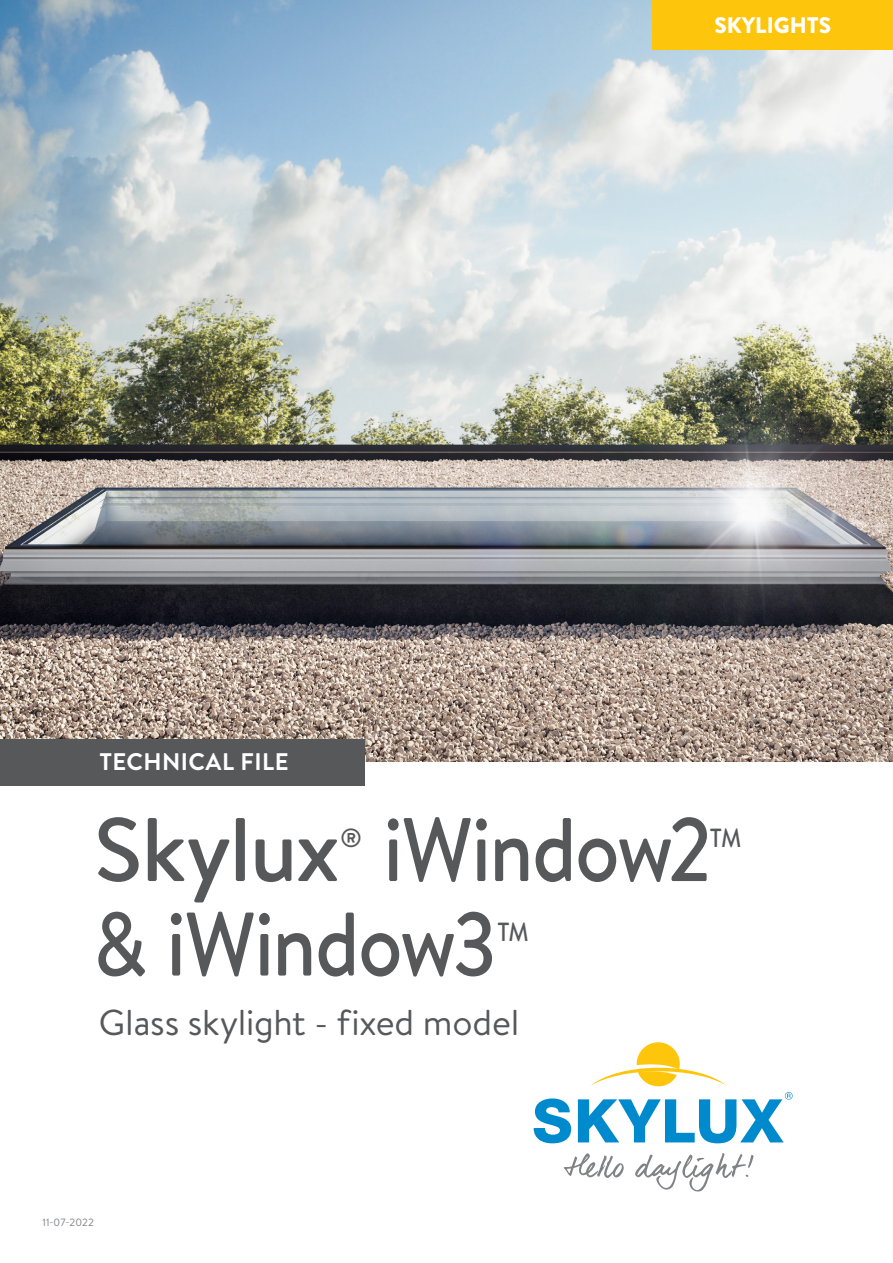
<style>
.page{position:relative;width:893px;height:1263px;background:#fff}
.page>*{position:absolute;margin:0;border:0;box-sizing:border-box;transform-origin:0 0}
.Titel_1_A{font:500 90px "Brandon Text";letter-spacing:-.015em;color:#57585a;scale:.89 1}
.Titel_1_A-2{font:500 90px "Brandon Text";letter-spacing:-.015em;color:#57585a}
.Titel_1_B{font:36px "Brandon Text";letter-spacing:-.01em;color:#57585a}
.Titel_1_A-3{font:500 26.25px "Brandon Text";color:#57585a;scale:.89 1}
.Titel_1_A-4{font:500 26.25px "Brandon Text";color:#57585a}
.t1{font:700 24px "Brandon Text";letter-spacing:.02em;color:#fff}
.t2{font:900 22.5px "Brandon Text";color:#fff}
.t3{font:10.5px "Brandon Text";color:#808285}
</style>
<div class="page">
<img style="left:0;top:0;width:893px;height:761px">
<div style="left:0;top:739px;width:365px;height:46px;background:#57585a"></div>
<div style="left:653px;top:0;width:240px;height:50px;background:#fec50d"></div>
<svg style="left:534px;top:1098px;width:37px;height:45px"></svg>
<svg style="left:591px;top:1042px;width:136px;height:44px"></svg>
<svg style="left:564px;top:1153px;width:60px;height:25px"></svg>
<svg style="left:635px;top:1153px;width:119px;height:39px"></svg>
<svg style="left:578px;top:1092px;width:215px;height:51px"></svg>
<p class="t1" style="left:99px;top:745px;width:191px">TECHNICAL FILE</p>
<p class="t2" style="left:714px;top:9px;width:118px">SKYLIGHTS</p>
<p class="Titel_1_A-2" style="left:94px;top:788px;width:247px">Skylux</p>
<p class="Titel_1_A-4" style="left:340px;top:819px;width:23px">®</p>
<p class="Titel_1_A" style="left:384px;top:788px;width:370px">iWindow2</p>
<p class="Titel_1_A-3" style="left:710px;top:819px;width:37px">TM</p>
<p class="Titel_1_A" style="left:94px;top:882px;width:455px">&amp; iWindow3</p>
<p class="Titel_1_A-3" style="left:497px;top:914px;width:37px">TM</p>
<p class="Titel_1_B" style="left:99px;top:997px;width:422px">Glass skylight - fixed model</p>
<p class="t3" style="left:43px;top:1215px;width:53px">11-07-2022</p>
</div>
